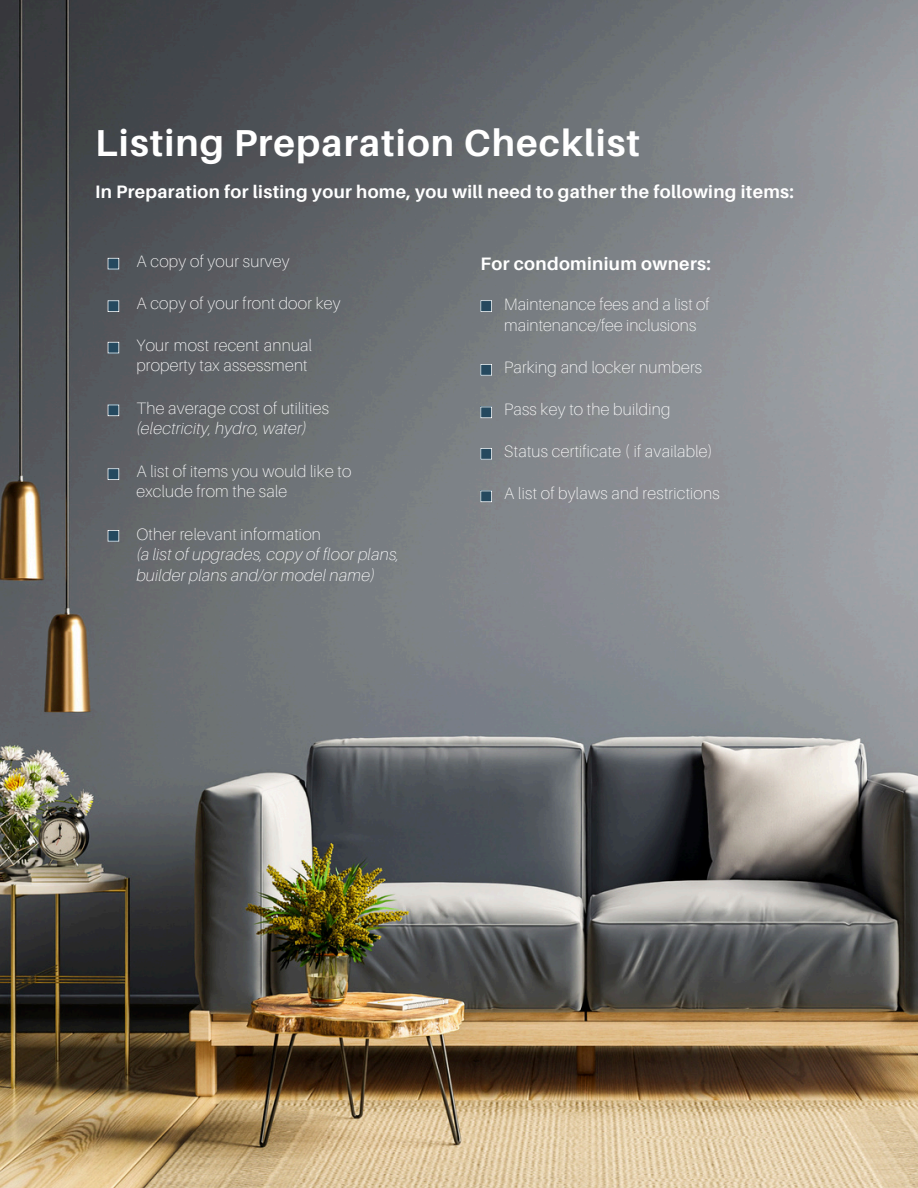
<style>
.page{position:relative;width:918px;height:1188px;background:#fff}
.page>*{position:absolute;margin:0;border:0;box-sizing:border-box;transform-origin:0 0}
.t1{font:700 37.5px "Aileron";letter-spacing:.03em;color:#fff}
.t2{font:700 18px "Aileron";letter-spacing:.02em;color:#fff}
.t3{font:100 16.5px/20.2px "Aileron";letter-spacing:.02em;color:#fff}
.t4{font:italic 100 16.5px/20.2px "Aileron";letter-spacing:.02em;color:#fff}
.s1{font-style:italic}
.s2{font-style:normal}
</style>
<div class="page">
<img style="left:0;top:0;width:918px;height:1188px">
<svg style="left:108px;top:258px;width:11px;height:11px"></svg>
<svg style="left:108px;top:300px;width:11px;height:12px"></svg>
<svg style="left:108px;top:342px;width:11px;height:11px"></svg>
<svg style="left:108px;top:405px;width:11px;height:11px"></svg>
<svg style="left:108px;top:468px;width:11px;height:12px"></svg>
<svg style="left:108px;top:530px;width:11px;height:12px"></svg>
<svg style="left:480px;top:300px;width:12px;height:12px"></svg>
<svg style="left:480px;top:364px;width:12px;height:12px"></svg>
<svg style="left:480px;top:407px;width:12px;height:11px"></svg>
<svg style="left:480px;top:448px;width:12px;height:12px"></svg>
<svg style="left:480px;top:491px;width:12px;height:11px"></svg>
<h1 class="t1" style="left:95px;top:120px;width:546px">Listing Preparation Checklist</h1>
<h1 class="t2" style="left:95px;top:180px;width:700px">In Preparation for listing your home, you will need to gather the following items:</h1>
<h1 class="t3" style="left:136px;top:251px;width:155px">A copy of your survey</h1>
<p class="t2" style="left:480px;top:253px;width:232px">For condominium owners:</p>
<p class="t3" style="left:136px;top:293px;width:206px">A copy of your front door key</p>
<p class="t3" style="left:136px;top:335px;width:177px">Your most recent annual property tax assessment</p>
<p class="t3" style="left:136px;top:398px;width:194px">The average cost of utilities <span class="s1">(electricity, hydro, water)</span></p>
<p class="t3" style="left:136px;top:461px;width:217px">A list of items you would like to exclude from the sale</p>
<p class="t4" style="left:136px;top:524px;width:265px"><span class="s2">Other relevant information<br></span>(a list of upgrades, copy of floor plans, builder plans and/or model name)</p>
<p class="t3" style="left:504px;top:294px;width:207px">Maintenance fees and a list of maintenance/fee inclusions</p>
<p class="t3" style="left:504px;top:357px;width:200px">Parking and locker numbers</p>
<p class="t3" style="left:504px;top:399px;width:168px">Pass key to the building</p>
<p class="t3" style="left:504px;top:441px;width:210px">Status certificate ( if available)</p>
<p class="t3" style="left:504px;top:483px;width:217px">A list of bylaws and restrictions</p>
</div>
